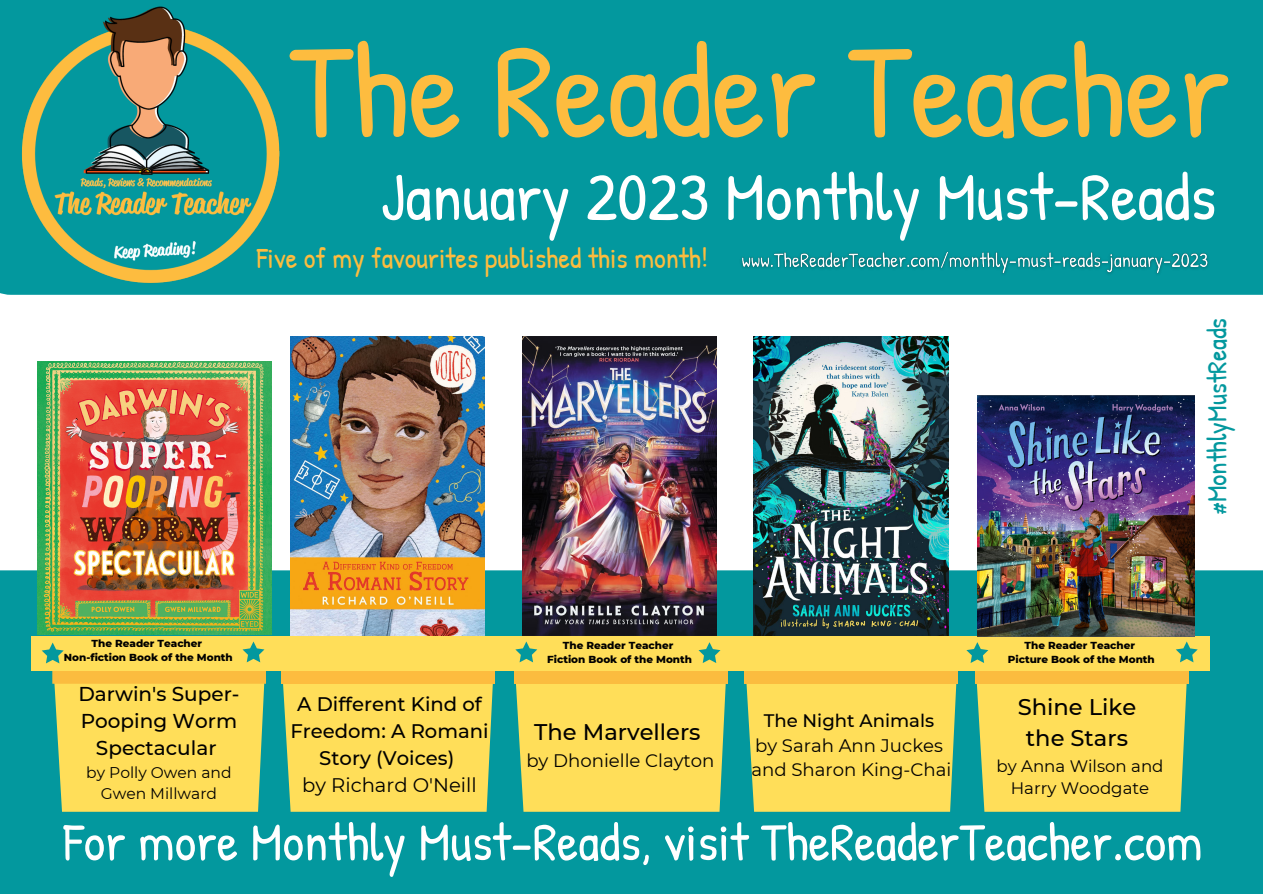
<style>
.page{position:relative;width:1263px;height:894px;background:#fff}
.page>*{position:absolute;margin:0;border:0;box-sizing:border-box;transform-origin:0 0}
.t1{font:134.1px "Patrick Hand";color:#fdbc3f}
.t2{font:67.5px "Patrick Hand";color:#fff}
.t3{font:53.55px "Patrick Hand";color:#fff}
.t4{font:28.95px "Patrick Hand";color:#fdbc3f}
.t5{font:27.75px "Patrick Hand";color:#03989e}
.t6{font:500 22.65px/31.5px "Montserrat";color:#000;text-align:center}
.t7{font:500 19.95px/27px "Montserrat";color:#000;text-align:center}
.t8{font:500 19.65px/27px "Montserrat";color:#000;text-align:center}
.t9{font:19.65px "Montserrat";color:#000}
.t10{font:18.15px/24.8px "Montserrat";color:#000}
.t11{font:500 18.15px "Montserrat";color:#000}
.t12{font:16.65px/22.5px "Montserrat";color:#000;text-align:center}
.t13{font:15.45px/21.3px "Montserrat";color:#000;text-align:center}
.t14{font:800 10.35px/13.8px "Montserrat";color:#000;text-align:center}
</style>
<div class="page">
<div style="left:0;top:0;width:1263px;height:295px;background:#03989e"></div>
<div style="left:0;top:570px;width:1263px;height:323px;background:#03989e"></div>
<img style="left:1px;top:0;width:295px;height:292px">
<div style="left:953px;top:636px;width:257px;height:34px;background:#ffde59"></div>
<div style="left:31px;top:636px;width:257px;height:34px;background:#ffde59"></div>
<div style="left:259px;top:636px;width:257px;height:34px;background:#ffde59"></div>
<div style="left:492px;top:636px;width:257px;height:34px;background:#ffde59"></div>
<div style="left:744px;top:683px;width:214px;height:128px;background:#ffde59"></div>
<div style="left:744px;top:670px;width:214px;height:13px;background:#fbbc3f"></div>
<div style="left:723px;top:636px;width:257px;height:34px;background:#ffde59"></div>
<svg style="left:966px;top:641px;width:232px;height:170px"></svg>
<svg style="left:278px;top:641px;width:449px;height:170px"></svg>
<svg style="left:42px;top:641px;width:224px;height:170px"></svg>
<img style="left:522px;top:336px;width:195px;height:299px">
<img style="left:977px;top:395px;width:217px;height:241px">
<img style="left:754px;top:336px;width:194px;height:299px">
<img style="left:290px;top:336px;width:195px;height:299px">
<img style="left:37px;top:361px;width:234px;height:273px">
<img style="left:736px;top:239px;width:478px;height:41px">
<h1 class="t1" style="left:289px;top:-3px;width:942px">The Reader Teacher</h1>
<h2 class="t2" style="left:380px;top:149px;width:837px">January 2023 Monthly Must-Reads</h2>
<h3 class="t4" style="left:257px;top:238px;width:453px">Five of my favourites published this month!</h3>
<h3 class="t5" style="left:1197px;top:515px;width:198px;rotate:-90deg">#MonthlyMustReads</h3>
<p class="t14" style="left:64px;top:636px;width:170px">The Reader Teacher<br>Non-fiction Book of the Month</p>
<h3 class="t7" style="left:78px;top:680px;width:163px">Darwin's Super-<br>Pooping Worm<br>Spectacular</h3>
<h3 class="t13" style="left:86px;top:761px;width:147px">by Polly Owen and<br>Gwen Millward</h3>
<h3 class="t8" style="left:290px;top:690px;width:200px">A Different Kind of<br>Freedom: A Romani<br>Story (Voices)</h3>
<h3 class="t9" style="left:302px;top:773px;width:176px">by Richard O'Neill</h3>
<p class="t14" style="left:547px;top:638px;width:146px">The Reader Teacher<br>Fiction Book of the Month</p>
<h3 class="t6" style="left:534px;top:715px;width:168px">The Marvellers</h3>
<h3 class="t10" style="left:526px;top:747px;width:190px">by Dhonielle Clayton</h3>
<h3 class="t11" style="left:764px;top:709px;width:172px">The Night Animals</h3>
<h3 class="t10" style="left:751px;top:732px;width:201px">by Sarah Ann Juckes and Sharon King-Chai</h3>
<p class="t14" style="left:1008px;top:638px;width:148px">The Reader Teacher<br>Picture Book of the Month</p>
<h3 class="t6" style="left:1018px;top:690px;width:120px">Shine Like the Stars</h3>
<h3 class="t12" style="left:996px;top:754px;width:168px">by Anna Wilson and<br>Harry Woodgate</h3>
<h3 class="t3" style="left:63px;top:804px;width:1141px">For more Monthly Must-Reads, visit TheReaderTeacher.com</h3>
</div>
